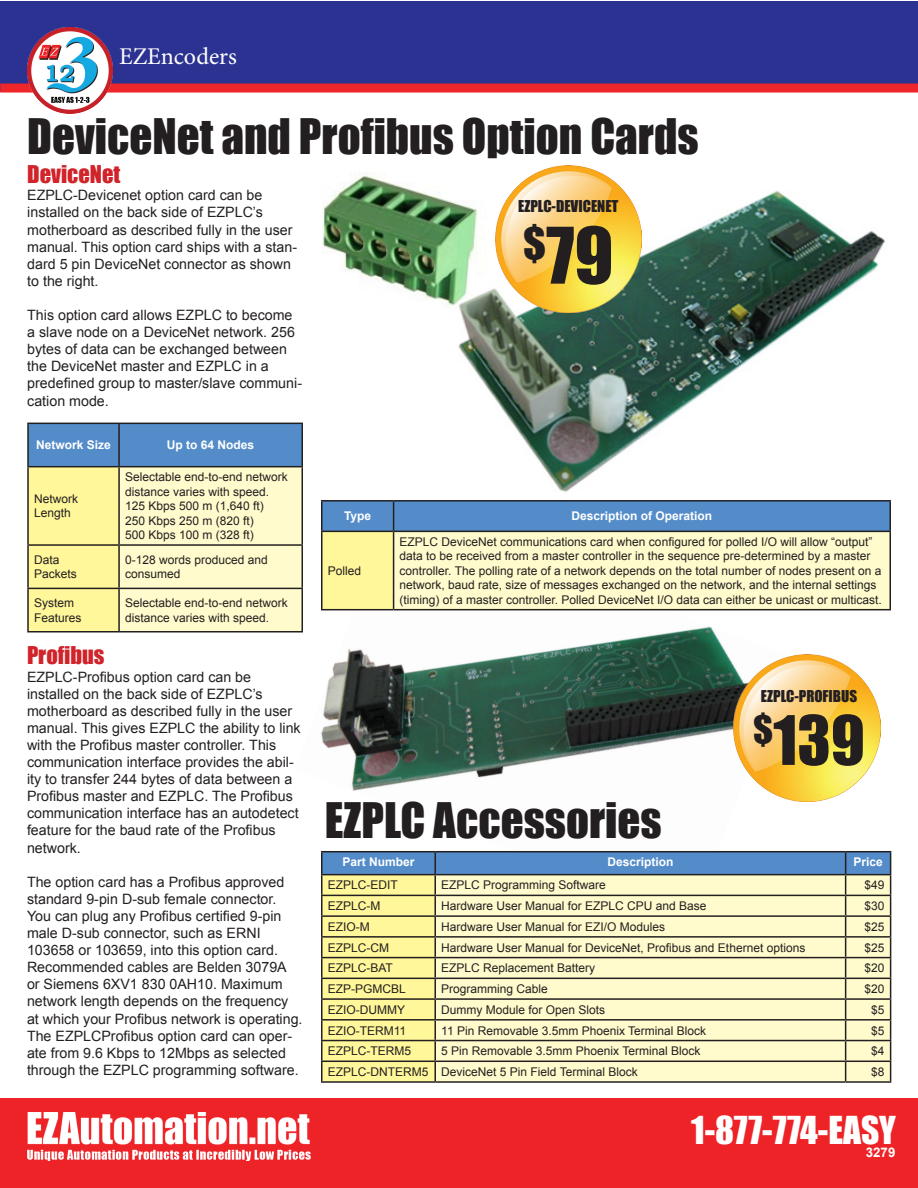
<style>
.page{position:relative;width:918px;height:1188px;background:#fff}
.page>*{position:absolute;margin:0;border:0;box-sizing:border-box;transform-origin:0 0}
.t1{font:72px "Impact";color:#231f20}
.t2{font:63px "Impact";color:#231f20}
.t3{font:45px "Impact";color:#231f20}
.t4{font:35.4px "Impact";color:#fff}
.t5{font:24px "Minion Pro";color:#fff}
.t6{font:22.5px "Impact";color:#d1232a}
.t7{font:15px "Impact";color:#231f20}
.t8{font:14.25px/17.1px "Arial";color:#231f20}
.t9{font:700 13.2px "Arial";color:#fff}
.t10{font:12px/14.4px "Arial";color:#231f20}
.t11{font:700 12px "Arial";color:#fff}
</style>
<div class="page">
<div style="left:0;top:1px;width:918px;height:90px;background:#2b3291"></div>
<div style="left:0;top:1098px;width:918px;height:90px;background:#ee2327"></div>
<img style="left:27px;top:1113px;width:283px;height:48px">
<div style="left:0;top:84px;width:918px;height:9px;background:#ee2629"></div>
<img style="left:27px;top:28px;width:86px;height:85px">
<img style="left:321px;top:610px;width:469px;height:181px">
<img style="left:322px;top:175px;width:563px;height:317px">
<img style="left:734px;top:654px;width:146px;height:147px">
<img style="left:495px;top:165px;width:147px;height:147px">
<svg style="left:29px;top:424px;width:273px;height:207px;background:#dae1bd"></svg>
<hr style="left:27px;top:423px;width:92px;height:1px;background:#231f20">
<hr style="left:27px;top:424px;width:2px;height:42px;background:#231f20">
<hr style="left:119px;top:423px;width:184px;height:1px;background:#231f20">
<hr style="left:118px;top:424px;width:2px;height:42px;background:#231f20">
<hr style="left:302px;top:424px;width:1px;height:42px;background:#231f20">
<hr style="left:27px;top:466px;width:92px;height:1px;background:#231f20">
<hr style="left:27px;top:467px;width:2px;height:77px;background:#231f20">
<hr style="left:119px;top:466px;width:184px;height:1px;background:#231f20">
<hr style="left:118px;top:467px;width:2px;height:77px;background:#231f20">
<hr style="left:302px;top:467px;width:1px;height:77px;background:#231f20">
<hr style="left:27px;top:544px;width:92px;height:2px;background:#231f20">
<hr style="left:27px;top:546px;width:2px;height:42px;background:#231f20">
<hr style="left:119px;top:544px;width:184px;height:2px;background:#231f20">
<hr style="left:118px;top:546px;width:2px;height:42px;background:#231f20">
<hr style="left:302px;top:546px;width:1px;height:42px;background:#231f20">
<hr style="left:27px;top:588px;width:92px;height:1px;background:#231f20">
<hr style="left:27px;top:589px;width:2px;height:42px;background:#231f20">
<hr style="left:119px;top:588px;width:184px;height:1px;background:#231f20">
<hr style="left:118px;top:589px;width:2px;height:42px;background:#231f20">
<hr style="left:302px;top:589px;width:1px;height:42px;background:#231f20">
<hr style="left:27px;top:631px;width:92px;height:2px;background:#231f20">
<hr style="left:119px;top:631px;width:184px;height:2px;background:#231f20">
<div style="left:322px;top:531px;width:72px;height:79px;background:#fff79a"></div>
<div style="left:394px;top:531px;width:496px;height:79px;background:#fffbcc"></div>
<hr style="left:321px;top:500px;width:73px;height:2px;background:#231f20">
<hr style="left:394px;top:500px;width:497px;height:2px;background:#231f20">
<svg style="left:321px;top:501px;width:570px;height:30px;background:#5287c2"></svg>
<hr style="left:321px;top:531px;width:73px;height:1px;background:#231f20">
<hr style="left:321px;top:532px;width:1px;height:77px;background:#231f20">
<hr style="left:394px;top:531px;width:497px;height:1px;background:#231f20">
<hr style="left:393px;top:532px;width:1px;height:77px;background:#231f20">
<hr style="left:890px;top:532px;width:1px;height:77px;background:#231f20">
<hr style="left:321px;top:609px;width:73px;height:1px;background:#231f20">
<hr style="left:394px;top:609px;width:497px;height:1px;background:#231f20">
<hr style="left:321px;top:851px;width:114px;height:1px;background:#231f20">
<hr style="left:435px;top:851px;width:411px;height:1px;background:#231f20">
<hr style="left:846px;top:851px;width:45px;height:1px;background:#231f20">
<svg style="left:321px;top:852px;width:570px;height:229px;background:#dddeb5"></svg>
<hr style="left:321px;top:1081px;width:114px;height:2px;background:#231f20">
<hr style="left:435px;top:1081px;width:411px;height:2px;background:#231f20">
<hr style="left:846px;top:1081px;width:45px;height:2px;background:#231f20">
<p class="t5" style="left:119px;top:40px;width:119px">EZEncoders</p>
<p class="t3" style="left:27px;top:101px;width:673px">DeviceNet and Profibus Option Cards</p>
<p class="t6" style="left:27px;top:157px;width:95px">DeviceNet</p>
<p class="t8" style="left:27px;top:187px;width:271px">EZPLC-Devicenet option card can be installed on the back side of EZPLC’s motherboard as described fully in the user manual. This option card ships with a stan&shy;dard 5 pin DeviceNet connector as shown to the right.</p>
<p class="t8" style="left:27px;top:307px;width:276px">This option card allows EZPLC to become a slave node on a DeviceNet network. 256 bytes of data can be exchanged between the DeviceNet master and EZPLC in a predefined group to master/slave communi&shy;cation mode.</p>
<p class="t7" style="left:518px;top:194px;width:102px">EZPLC-DEVICENET</p>
<p class="t1" style="left:523px;top:200px;width:92px"><sup>$</sup>79</p>
<p class="t11" style="left:36px;top:437px;width:76px">Network Size</p>
<p class="t11" style="left:167px;top:437px;width:89px">Up to 64 Nodes</p>
<p class="t10" style="left:34px;top:492px;width:46px">Network</p>
<p class="t10" style="left:34px;top:506px;width:38px">Length</p>
<p class="t10" style="left:34px;top:553px;width:27px">Data</p>
<p class="t10" style="left:34px;top:567px;width:44px">Packets</p>
<p class="t10" style="left:34px;top:596px;width:42px">System</p>
<p class="t10" style="left:34px;top:610px;width:49px">Features</p>
<p class="t10" style="left:125px;top:470px;width:164px">Selectable end-to-end network</p>
<p class="t10" style="left:125px;top:485px;width:146px">distance varies with speed.</p>
<p class="t10" style="left:125px;top:499px;width:140px">125 Kbps 500 m (1,640 ft)</p>
<p class="t10" style="left:125px;top:513px;width:130px">250 Kbps 250 m (820 ft)</p>
<p class="t10" style="left:125px;top:528px;width:130px">500 Kbps 100 m (328 ft)</p>
<p class="t10" style="left:125px;top:553px;width:144px">0-128 words produced and</p>
<p class="t10" style="left:125px;top:567px;width:57px">consumed</p>
<p class="t10" style="left:125px;top:596px;width:164px">Selectable end-to-end network distance varies with speed.</p>
<p class="t6" style="left:27px;top:638px;width:79px">Profibus</p>
<p class="t8" style="left:27px;top:668px;width:275px">EZPLC-Profibus option card can be installed on the back side of EZPLC’s motherboard as described fully in the user manual. This gives EZPLC the ability to link with the Profibus master controller. This communication interface provides the abil&shy;ity to transfer 244 bytes of data between a Profibus master and EZPLC. The Profibus communication interface has an autodetect feature for the baud rate of the Profibus network.</p>
<p class="t8" style="left:27px;top:873px;width:277px">The option card has a Profibus approved standard 9-pin D-sub female connector.<br>You can plug any Profibus certified 9-pin male D-sub connector, such as ERNI 103658 or 103659, into this option card.<br>Recommended cables are Belden 3079A or Siemens 6XV1 830 0AH10. Maximum network length depends on the frequency at which your Profibus network is operating.<br>The EZPLCProfibus option card can oper&shy;ate from 9.6 Kbps to 12Mbps as selected through the EZPLC programming software.</p>
<p class="t11" style="left:344px;top:508px;width:29px">Type</p>
<p class="t11" style="left:572px;top:508px;width:142px">Description of Operation</p>
<p class="t10" style="left:328px;top:564px;width:35px">Polled</p>
<p class="t10" style="left:400px;top:535px;width:484px">EZPLC DeviceNet communications card when configured for polled I/O will allow “output” data to be received from a master controller in the sequence pre-determined by a master controller. The polling rate of a network depends on the total number of nodes present on a network, baud rate, size of messages exchanged on the network, and the internal settings (timing) of a master controller. Polled DeviceNet I/O data can either be unicast or multicast.</p>
<p class="t7" style="left:761px;top:684px;width:98px">EZPLC-PROFIBUS</p>
<p class="t2" style="left:753px;top:691px;width:113px"><sup>$</sup>139</p>
<p class="t3" style="left:325px;top:785px;width:338px">EZPLC Accessories</p>
<p class="t11" style="left:342px;top:854px;width:74px">Part Number</p>
<p class="t11" style="left:607px;top:854px;width:68px">Description</p>
<p class="t11" style="left:853px;top:854px;width:31px">Price</p>
<p class="t10" style="left:328px;top:878px;width:72px">EZPLC-EDIT</p>
<p class="t10" style="left:441px;top:878px;width:166px">EZPLC Programming Software</p>
<p class="t10" style="left:865px;top:878px;width:22px">$49</p>
<p class="t10" style="left:328px;top:899px;width:54px">EZPLC-M</p>
<p class="t10" style="left:441px;top:899px;width:267px">Hardware User Manual for EZPLC CPU and Base</p>
<p class="t10" style="left:865px;top:899px;width:22px">$30</p>
<p class="t10" style="left:328px;top:920px;width:43px">EZIO-M</p>
<p class="t10" style="left:441px;top:920px;width:226px">Hardware User Manual for EZI/O Modules</p>
<p class="t10" style="left:865px;top:920px;width:22px">$25</p>
<p class="t10" style="left:328px;top:940px;width:63px">EZPLC-CM</p>
<p class="t10" style="left:441px;top:940px;width:366px">Hardware User Manual for DeviceNet, Profibus and Ethernet options</p>
<p class="t10" style="left:865px;top:940px;width:22px">$25</p>
<p class="t10" style="left:328px;top:961px;width:67px">EZPLC-BAT</p>
<p class="t10" style="left:441px;top:961px;width:156px">EZPLC Replacement Battery</p>
<p class="t10" style="left:865px;top:961px;width:22px">$20</p>
<p class="t10" style="left:328px;top:982px;width:80px">EZP-PGMCBL</p>
<p class="t10" style="left:441px;top:982px;width:108px">Programming Cable</p>
<p class="t10" style="left:865px;top:982px;width:22px">$20</p>
<p class="t10" style="left:328px;top:1003px;width:79px">EZIO-DUMMY</p>
<p class="t10" style="left:441px;top:1003px;width:166px">Dummy Module for Open Slots</p>
<p class="t10" style="left:871px;top:1003px;width:15px">$5</p>
<p class="t10" style="left:328px;top:1023px;width:80px">EZIO-TERM11</p>
<p class="t10" style="left:441px;top:1023px;width:267px">11 Pin Removable 3.5mm Phoenix Terminal Block</p>
<p class="t10" style="left:871px;top:1023px;width:15px">$5</p>
<p class="t10" style="left:328px;top:1044px;width:85px">EZPLC-TERM5</p>
<p class="t10" style="left:441px;top:1044px;width:261px">5 Pin Removable 3.5mm Phoenix Terminal Block</p>
<p class="t10" style="left:871px;top:1044px;width:15px">$4</p>
<p class="t10" style="left:328px;top:1065px;width:102px">EZPLC-DNTERM5</p>
<p class="t10" style="left:441px;top:1065px;width:198px">DeviceNet 5 Pin Field Terminal Block</p>
<p class="t10" style="left:871px;top:1065px;width:15px">$8</p>
<h3 class="t4" style="left:691px;top:1103px;width:206px">1-877-774-EASY</h3>
<p class="t9" style="left:866px;top:1143px;width:31px">3279</p>
</div>
